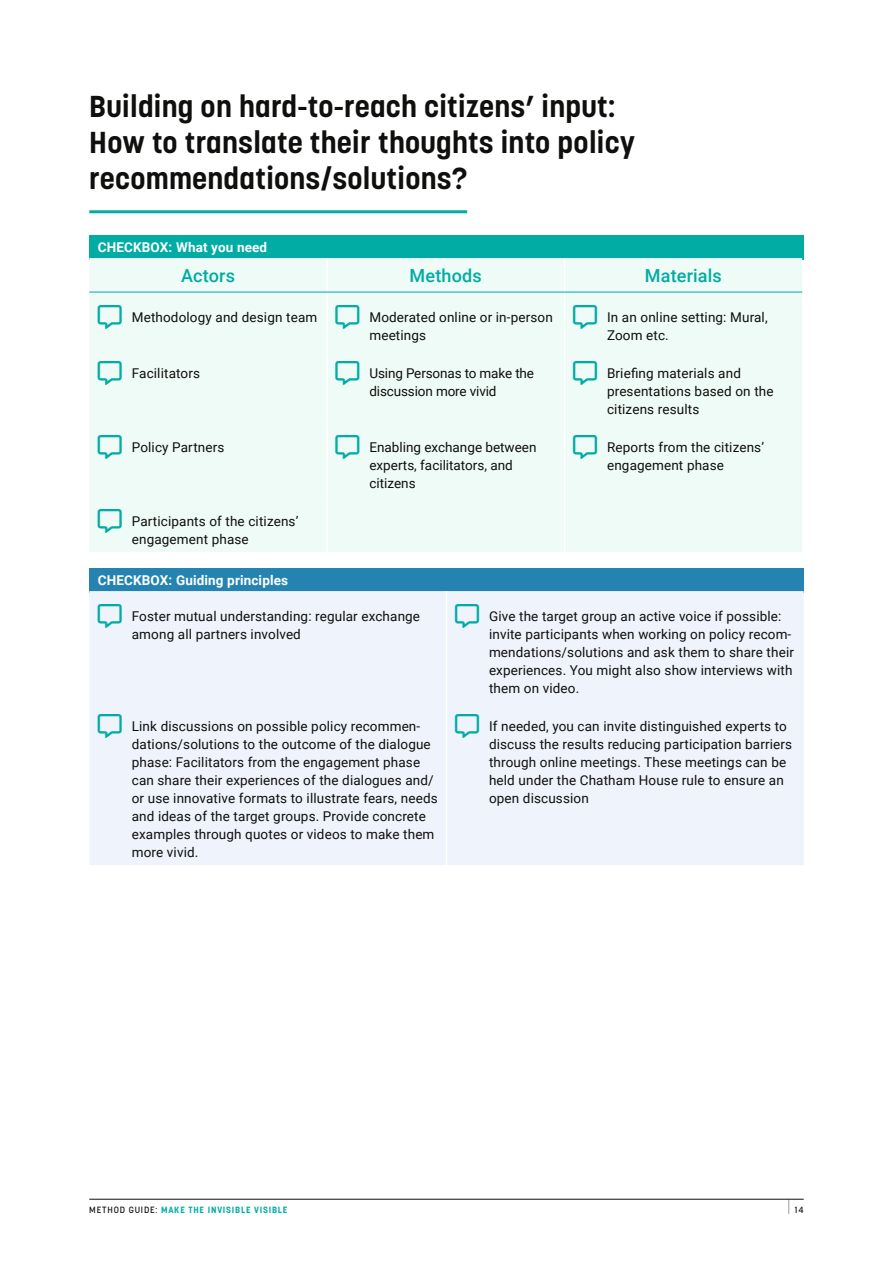
<style>
.page{position:relative;width:893px;height:1263px;background:#fff}
.page>*{position:absolute;margin:0;border:0;box-sizing:border-box;transform-origin:0 0}
.t1{font:700 30px/36px "Korolev";letter-spacing:.01em;color:#0f0f0d}
.t2{font:500 18px "Roboto";letter-spacing:.01em;color:#00aca4}
.t3{font:13.5px/18px "Roboto";letter-spacing:.01em;color:#0f0f0d}
.t4{font:700 13.5px "Roboto";letter-spacing:.01em;color:#fff}
.t5{font:13.5px/18px "Roboto";letter-spacing:-.01em;color:#0f0f0d}
.t6{font:700 9px "Korolev";letter-spacing:.09em;color:#00aca4}
.t7{font:500 9px "Korolev";color:#0f0f0d}
.s1{color:#00aca4}
.s2{font-weight:500;color:#0f0f0d}
.s3{font-weight:100;font-size:18px}
</style>
<div class="page">
<hr style="left:89px;top:210px;width:378px;height:3px;background:#00aca4">
<div style="left:89px;top:235px;width:715px;height:25px;background:#00aca4"></div>
<div style="left:89px;top:568px;width:715px;height:25px;background:#2583b2"></div>
<div style="left:89px;top:258px;width:713px;height:294px;background:#effbf6"></div>
<hr style="left:326px;top:258px;width:2px;height:34px;background:#fff">
<hr style="left:564px;top:258px;width:1px;height:34px;background:#fff">
<hr style="left:326px;top:292px;width:2px;height:56px;background:#fff">
<hr style="left:564px;top:292px;width:1px;height:56px;background:#fff">
<hr style="left:326px;top:348px;width:2px;height:74px;background:#fff">
<hr style="left:564px;top:348px;width:1px;height:74px;background:#fff">
<hr style="left:326px;top:422px;width:2px;height:74px;background:#fff">
<hr style="left:564px;top:422px;width:1px;height:74px;background:#fff">
<hr style="left:326px;top:496px;width:2px;height:56px;background:#fff">
<hr style="left:564px;top:496px;width:1px;height:56px;background:#fff">
<hr style="left:89px;top:292px;width:238px;height:1px;background:#00aca4">
<hr style="left:327px;top:292px;width:238px;height:1px;background:#00aca4">
<hr style="left:565px;top:292px;width:237px;height:1px;background:#00aca4">
<div style="left:89px;top:591px;width:715px;height:274px;background:#eef3fc"></div>
<hr style="left:446px;top:591px;width:1px;height:110px;background:#fff">
<hr style="left:446px;top:701px;width:1px;height:164px;background:#fff">
<hr style="left:89px;top:1199px;width:715px;height:1px;background:#0f0f0d">
<svg style="left:335px;top:305px;width:7px;height:24px"></svg>
<svg style="left:349px;top:305px;width:10px;height:24px"></svg>
<svg style="left:98px;top:305px;width:24px;height:24px"></svg>
<svg style="left:573px;top:305px;width:24px;height:24px"></svg>
<svg style="left:98px;top:361px;width:24px;height:24px"></svg>
<svg style="left:335px;top:361px;width:24px;height:24px"></svg>
<svg style="left:573px;top:361px;width:24px;height:24px"></svg>
<svg style="left:98px;top:435px;width:24px;height:24px"></svg>
<svg style="left:335px;top:435px;width:24px;height:24px"></svg>
<svg style="left:573px;top:435px;width:24px;height:24px"></svg>
<svg style="left:98px;top:509px;width:24px;height:24px"></svg>
<svg style="left:98px;top:604px;width:24px;height:24px"></svg>
<svg style="left:455px;top:604px;width:24px;height:24px"></svg>
<svg style="left:98px;top:714px;width:24px;height:24px"></svg>
<svg style="left:455px;top:714px;width:24px;height:24px"></svg>
<h1 class="t1" style="left:89px;top:88px;width:547px">Building on hard-to-reach citizens’ input:<br>How to translate their thoughts into policy recommendations/solutions?</h1>
<p class="t4" style="left:98px;top:238px;width:171px">CHECKBOX: What you need</p>
<h2 class="t2" style="left:181px;top:263px;width:55px">Actors</h2>
<h2 class="t2" style="left:410px;top:263px;width:74px">Methods</h2>
<h2 class="t2" style="left:645px;top:263px;width:79px">Materials</h2>
<p class="t3" style="left:132px;top:307px;width:209px">Methodology and design team <span class="s1">▲▲</span></p>
<p class="t3" style="left:369px;top:307px;width:185px">Moderated online or in-person meetings</p>
<p class="t3" style="left:607px;top:307px;width:162px">In an online setting: Mural,<br>Zoom etc.</p>
<p class="t3" style="left:132px;top:363px;width:70px">Facilitators</p>
<p class="t5" style="left:369px;top:363px;width:166px">Using Personas to make the discussion more vivid</p>
<p class="t3" style="left:607px;top:363px;width:168px">Briefing materials and presentations based on the citizens results</p>
<p class="t3" style="left:132px;top:437px;width:94px">Policy Partners</p>
<p class="t3" style="left:369px;top:437px;width:169px">Enabling exchange between experts, facilitators, and citizens</p>
<p class="t3" style="left:607px;top:437px;width:158px">Reports from the citizens’ engagement phase</p>
<p class="t3" style="left:132px;top:511px;width:168px">Participants of the citizens’ engagement phase</p>
<p class="t4" style="left:98px;top:571px;width:192px">CHECKBOX: Guiding principles</p>
<p class="t3" style="left:132px;top:606px;width:290px">Foster mutual understanding: regular exchange among all partners involved</p>
<p class="t3" style="left:489px;top:606px;width:306px">Give the target group an active voice if possible: invite participants when working on policy recom&shy;mendations/solutions and ask them to share their experiences. You might also show interviews with them on video.</p>
<p class="t3" style="left:132px;top:716px;width:307px">Link discussions on possible policy recommen&shy;dations/solutions to the outcome of the dialogue phase: Facilitators from the engagement phase can share their experiences of the dialogues and/ or use innovative formats to illustrate fears, needs and ideas of the target groups. Provide concrete examples through quotes or videos to make them more vivid.</p>
<p class="t3" style="left:489px;top:716px;width:305px">If needed, you can invite distinguished experts to discuss the results reducing participation barriers through online meetings. These meetings can be held under the Chatham House rule to ensure an open discussion</p>
<p class="t6" style="left:89px;top:1204px;width:200px"><span class="s2">METHOD GUIDE:</span> MAKE THE INVISIBLE VISIBLE</p>
<p class="t7" style="left:788px;top:1204px;width:18px"><span class="s3">|</span> 14</p>
</div>
